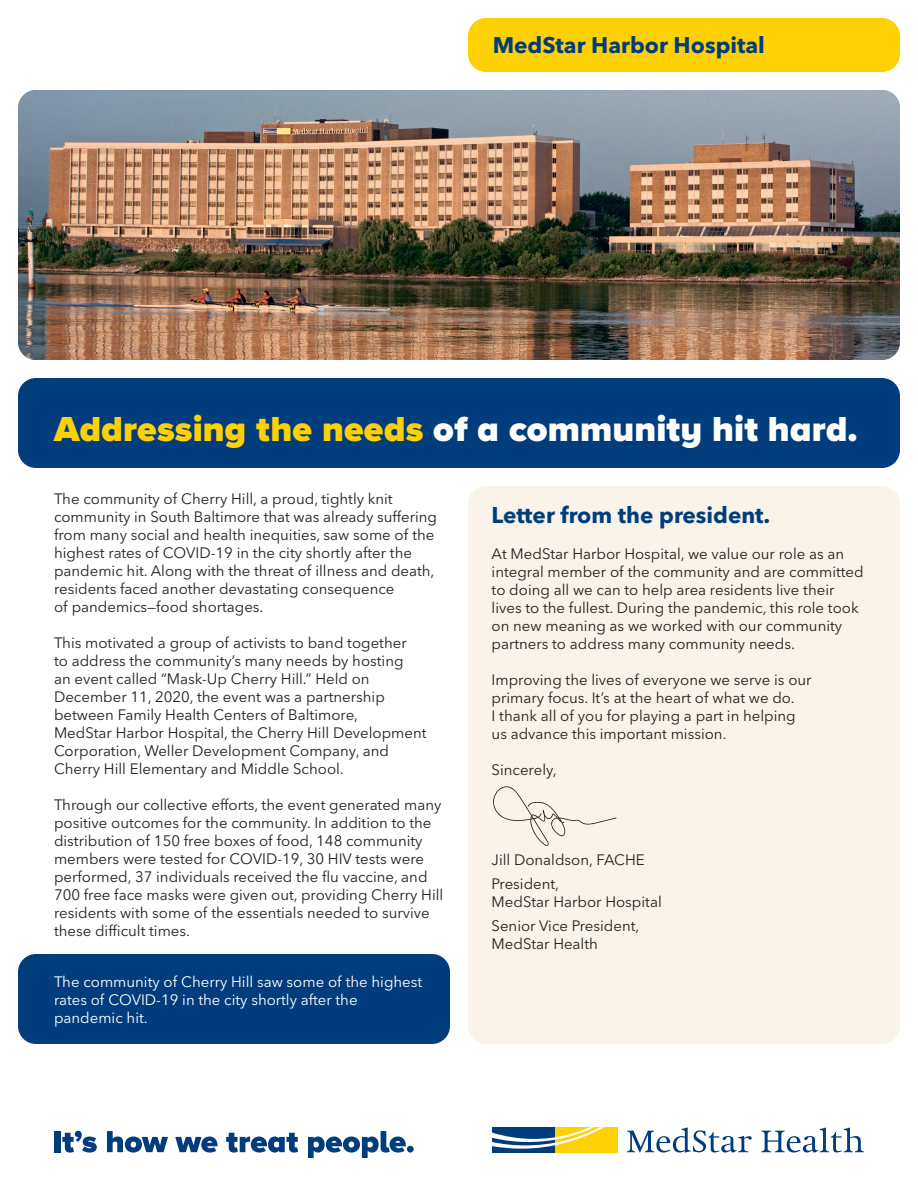
<style>
.page{position:relative;width:918px;height:1188px;background:#fff}
.page>*{position:absolute;margin:0;border:0;box-sizing:border-box;transform-origin:0 0}
.Headlines_30_28{font:900 36px "Proxima Nova A";letter-spacing:.005em;color:#fff}
.subhead_15_18{font:700 22.5px "Avenir Next LT Pro";color:#013d7d}
.body_copy_10_12{font:15px/18px "Avenir Next LT Pro";color:#231f20}
.body_copy_10_12-2{font:15px/18px "Avenir Next LT Pro";color:#fff}
.s1{color:#fed105}
</style>
<div class="page">
<div style="left:18px;top:378px;width:882px;height:90px;background:#013d7d;border-radius:18px"></div>
<div style="left:468px;top:486px;width:432px;height:558px;background:#f9f3e9;border-radius:18px"></div>
<div style="left:54px;top:1131px;width:6px;height:21px;background:#013d7d"></div>
<svg style="left:62px;top:1131px;width:35px;height:22px"></svg>
<svg style="left:107px;top:1131px;width:61px;height:22px"></svg>
<svg style="left:175px;top:1137px;width:43px;height:16px"></svg>
<svg style="left:226px;top:1133px;width:72px;height:20px"></svg>
<svg style="left:308px;top:1131px;width:98px;height:27px"></svg>
<div style="left:407px;top:1146px;width:7px;height:7px;background:#013d7d;border-radius:50%"></div>
<div style="left:18px;top:954px;width:432px;height:90px;background:#013d7d;border-radius:18px"></div>
<div style="left:468px;top:18px;width:432px;height:54px;background:#fed105;border-radius:18px"></div>
<svg style="left:493px;top:786px;width:124px;height:60px"></svg>
<svg style="left:627px;top:1127px;width:125px;height:26px"></svg>
<svg style="left:761px;top:1127px;width:103px;height:26px"></svg>
<svg style="left:492px;top:1127px;width:126px;height:26px"></svg>
<div style="left:555px;top:1127px;width:62px;height:25px;background:#fed105"></div>
<div style="left:492px;top:1127px;width:63px;height:25px;background:#013d7d"></div>
<svg style="left:492px;top:1127px;width:112px;height:22px"></svg>
<img style="left:18px;top:90px;width:882px;height:270px">
<p class="subhead_15_18" style="left:493px;top:31px;width:274px">MedStar Harbor Hospital</p>
<p class="Headlines_30_28" style="left:54px;top:402px;width:805px"><span class="s1">Addressing the needs</span> of a community hit hard.</p>
<p class="body_copy_10_12" style="left:54px;top:490px;width:385px">The community of Cherry Hill, a proud, tightly knit community in South Baltimore that was already suffering from many social and health inequities, saw some of the highest rates of COVID-19 in the city shortly after the pandemic hit. Along with the threat of illness and death, residents faced another devastating consequence<br>of pandemics—food shortages.</p>
<p class="body_copy_10_12" style="left:54px;top:634px;width:374px">This motivated a group of activists to band together<br>to address the community’s many needs by hosting<br>an event called “Mask-Up Cherry Hill.” Held on December 11, 2020, the event was a partnership between Family Health Centers of Baltimore,<br>MedStar Harbor Hospital, the Cherry Hill Development Corporation, Weller Development Company, and Cherry Hill Elementary and Middle School.</p>
<p class="body_copy_10_12" style="left:54px;top:796px;width:391px">Through our collective efforts, the event generated many positive outcomes for the community. In addition to the distribution of 150 free boxes of food, 148 community members were tested for COVID-19, 30 HIV tests were performed, 37 individuals received the flu vaccine, and 700 free face masks were given out, providing Cherry Hill residents with some of the essentials needed to survive these difficult times.</p>
<p class="body_copy_10_12-2" style="left:54px;top:972px;width:370px">The community of Cherry Hill saw some of the highest rates of COVID-19 in the city shortly after the pandemic hit.</p>
<p class="subhead_15_18" style="left:492px;top:501px;width:280px">Letter from the president.</p>
<p class="body_copy_10_12" style="left:492px;top:545px;width:373px">At MedStar Harbor Hospital, we value our role as an integral member of the community and are committed to doing all we can to help area residents live their lives to the fullest. During the pandemic, this role took on new meaning as we worked with our community partners to address many community needs.</p>
<p class="body_copy_10_12" style="left:492px;top:671px;width:322px">Improving the lives of everyone we serve is our primary focus. It’s at the heart of what we do.<br>I thank all of you for playing a part in helping us advance this important mission.</p>
<p class="body_copy_10_12" style="left:492px;top:761px;width:67px">Sincerely,</p>
<p class="body_copy_10_12" style="left:492px;top:851px;width:155px">Jill Donaldson, FACHE</p>
<p class="body_copy_10_12" style="left:492px;top:875px;width:172px">President,<br>MedStar Harbor Hospital</p>
<p class="body_copy_10_12" style="left:492px;top:917px;width:149px">Senior Vice President,<br>MedStar Health</p>
</div>
